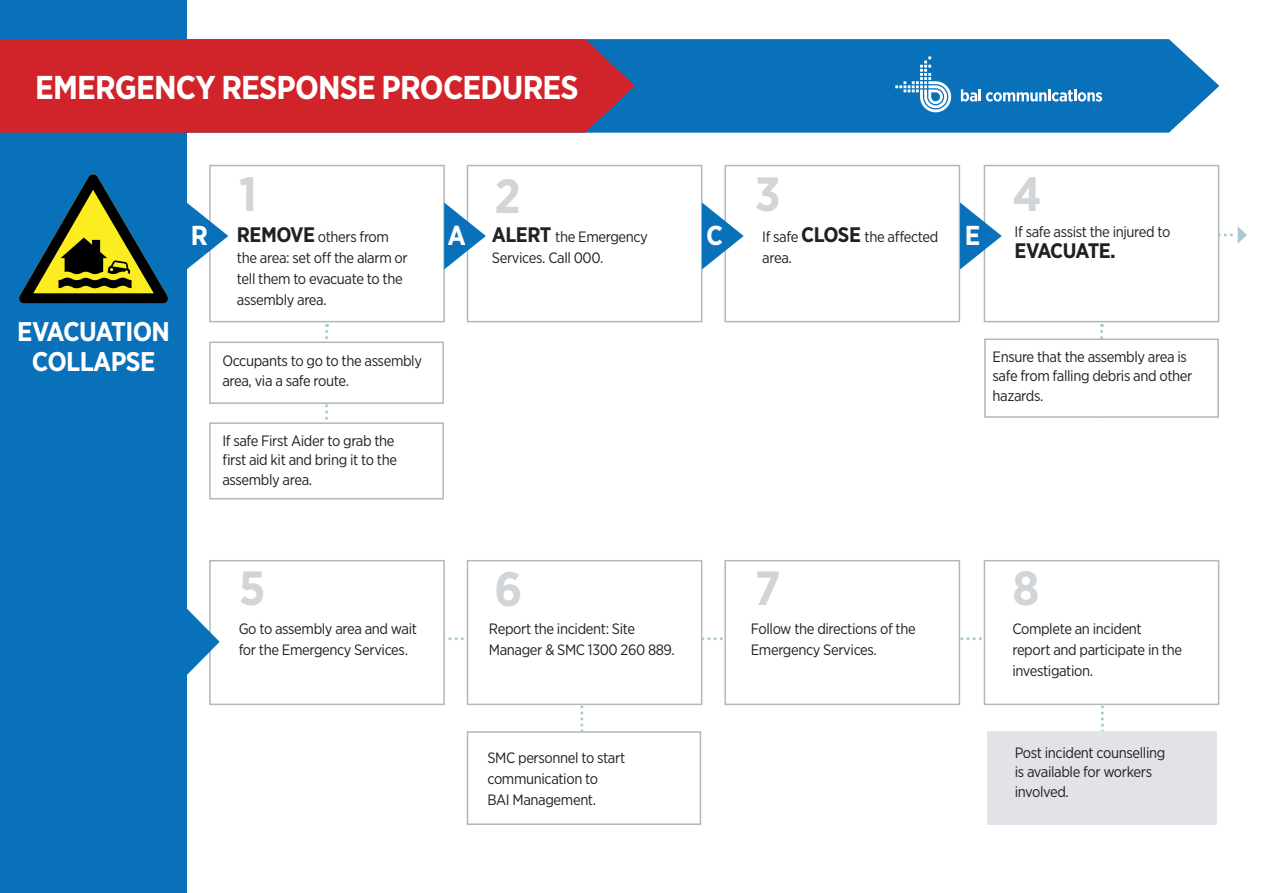
<style>
.page{position:relative;width:1263px;height:893px;background:#fff}
.page>*{position:absolute;margin:0;border:0;box-sizing:border-box;transform-origin:0 0}
.t1{font:700 48px "Gotham Narrow";color:#d1d5d8}
.t2{font:700 33px "Gotham Narrow";letter-spacing:-.025em;color:#fff}
.t3{font:700 27.45px "Gotham Narrow";color:#fff}
.t4{font:700 27px/30px "Gotham Narrow";letter-spacing:-.025em;color:#fff;text-align:center}
.t5{font:700 21px "Gotham Narrow";letter-spacing:-.045em;color:#212121}
.t6{font:15px/21px "Gotham Narrow";letter-spacing:-.025em;color:#212121}
.s1{font-weight:700;font-size:21px}
</style>
<div class="page">
<svg style="left:445px;top:637px;width:539px;height:3px"></svg>
<div style="left:0;top:0;width:187px;height:893px;background:#0871ba"></div>
<svg style="left:635px;top:39px;width:584px;height:94px;background:#1478bd"></svg>
<div style="left:0;top:39px;width:635px;height:94px;background:#d1232a"></div>
<svg style="left:961px;top:89px;width:141px;height:13px"></svg>
<svg style="left:895px;top:56px;width:56px;height:56px;background:#4393ca"></svg>
<svg style="left:580px;top:705px;width:3px;height:26px"></svg>
<svg style="left:325px;top:324px;width:3px;height:96px"></svg>
<svg style="left:1101px;top:705px;width:3px;height:27px"></svg>
<svg style="left:1100px;top:324px;width:3px;height:14px"></svg>
<div style="left:209px;top:165px;width:236px;height:157px;background:#fff;border:2px solid #b2b7bb"></div>
<div style="left:209px;top:560px;width:236px;height:145px;background:#fff;border:2px solid #b2b7bb"></div>
<div style="left:467px;top:165px;width:235px;height:157px;background:#fff;border:2px solid #b2b7bb"></div>
<div style="left:467px;top:560px;width:235px;height:145px;background:#fff;border:2px solid #b2b7bb"></div>
<div style="left:724px;top:165px;width:236px;height:157px;background:#fff;border:2px solid #b2b7bb"></div>
<div style="left:724px;top:560px;width:236px;height:145px;background:#fff;border:2px solid #b2b7bb"></div>
<div style="left:984px;top:165px;width:235px;height:157px;background:#fff;border:2px solid #b2b7bb"></div>
<div style="left:984px;top:560px;width:235px;height:145px;background:#fff;border:2px solid #b2b7bb"></div>
<div style="left:467px;top:731px;width:234px;height:94px;background:#fff;border:2px solid #b2b7bb"></div>
<div style="left:987px;top:732px;width:229px;height:93px;background:#e1e3e6"></div>
<div style="left:209px;top:341px;width:235px;height:63px;background:#fff;border:2px solid #b2b7bb"></div>
<div style="left:984px;top:338px;width:235px;height:80px;background:#fff;border:2px solid #b2b7bb"></div>
<div style="left:209px;top:422px;width:235px;height:77px;background:#fff;border:2px solid #b2b7bb"></div>
<svg style="left:187px;top:202px;width:41px;height:67px"></svg>
<svg style="left:442px;top:202px;width:805px;height:67px"></svg>
<svg style="left:19px;top:174px;width:149px;height:129px"></svg>
<svg style="left:187px;top:608px;width:33px;height:67px"></svg>
<h2 class="t2" style="left:35px;top:67px;width:545px">EMERGENCY RESPONSE PROCEDURES</h2>
<p class="t1" style="left:239px;top:163px;width:19px">1</p>
<p class="t1" style="left:494px;top:165px;width:28px">2</p>
<p class="t1" style="left:755px;top:163px;width:27px">3</p>
<p class="t1" style="left:1012px;top:163px;width:30px">4</p>
<p class="t4" style="left:17px;top:317px;width:154px">EVACUATION<br>COLLAPSE</p>
<p class="t3" style="left:191px;top:218px;width:19px">R</p>
<p class="t6" style="left:237px;top:226px;width:172px"><span class="s1">REMOVE</span> others from the area: set off the alarm or tell them to evacuate to the assembly area.</p>
<p class="t3" style="left:448px;top:218px;width:20px">A</p>
<p class="t3" style="left:706px;top:218px;width:18px">C</p>
<p class="t3" style="left:965px;top:218px;width:17px">E</p>
<p class="t6" style="left:492px;top:226px;width:158px"><span class="s1">ALERT</span> the Emergency<br>Services. Call 000.</p>
<p class="t6" style="left:762px;top:226px;width:178px">If safe <span class="s1">CLOSE</span> the affected area.</p>
<p class="t6" style="left:1015px;top:221px;width:157px">If safe assist the injured to</p>
<p class="t5" style="left:1015px;top:237px;width:103px">EVACUATE.</p>
<p class="t6" style="left:222px;top:351px;width:201px;line-height:19.5px">Occupants to go to the assembly area, via a safe route.</p>
<p class="t6" style="left:992px;top:347px;width:201px;line-height:19.5px">Ensure that the assembly area is safe from falling debris and other hazards.</p>
<p class="t6" style="left:222px;top:430px;width:176px;line-height:19.5px">If safe First Aider to grab the first aid kit and bring it to the assembly area.</p>
<p class="t1" style="left:239px;top:557px;width:28px">5</p>
<p class="t1" style="left:494px;top:558px;width:30px">6</p>
<p class="t6" style="left:239px;top:618px;width:180px">Go to assembly area and wait for the Emergency Services.</p>
<p class="t6" style="left:489px;top:618px;width:187px">Report the incident: Site<br>Manager &amp; SMC 1300 260 889.</p>
<p class="t6" style="left:487px;top:747px;width:139px">SMC personnel to start communication to<br>BAI Management.</p>
<p class="t1" style="left:755px;top:557px;width:27px">7</p>
<p class="t1" style="left:1012px;top:557px;width:29px">8</p>
<p class="t6" style="left:751px;top:618px;width:166px">Follow the directions of the<br>Emergency Services.</p>
<p class="t6" style="left:1012px;top:618px;width:171px">Complete an incident report and participate in the investigation.</p>
<p class="t6" style="left:1015px;top:743px;width:152px;line-height:19.5px">Post incident counselling is available for workers involved.</p>
</div>
